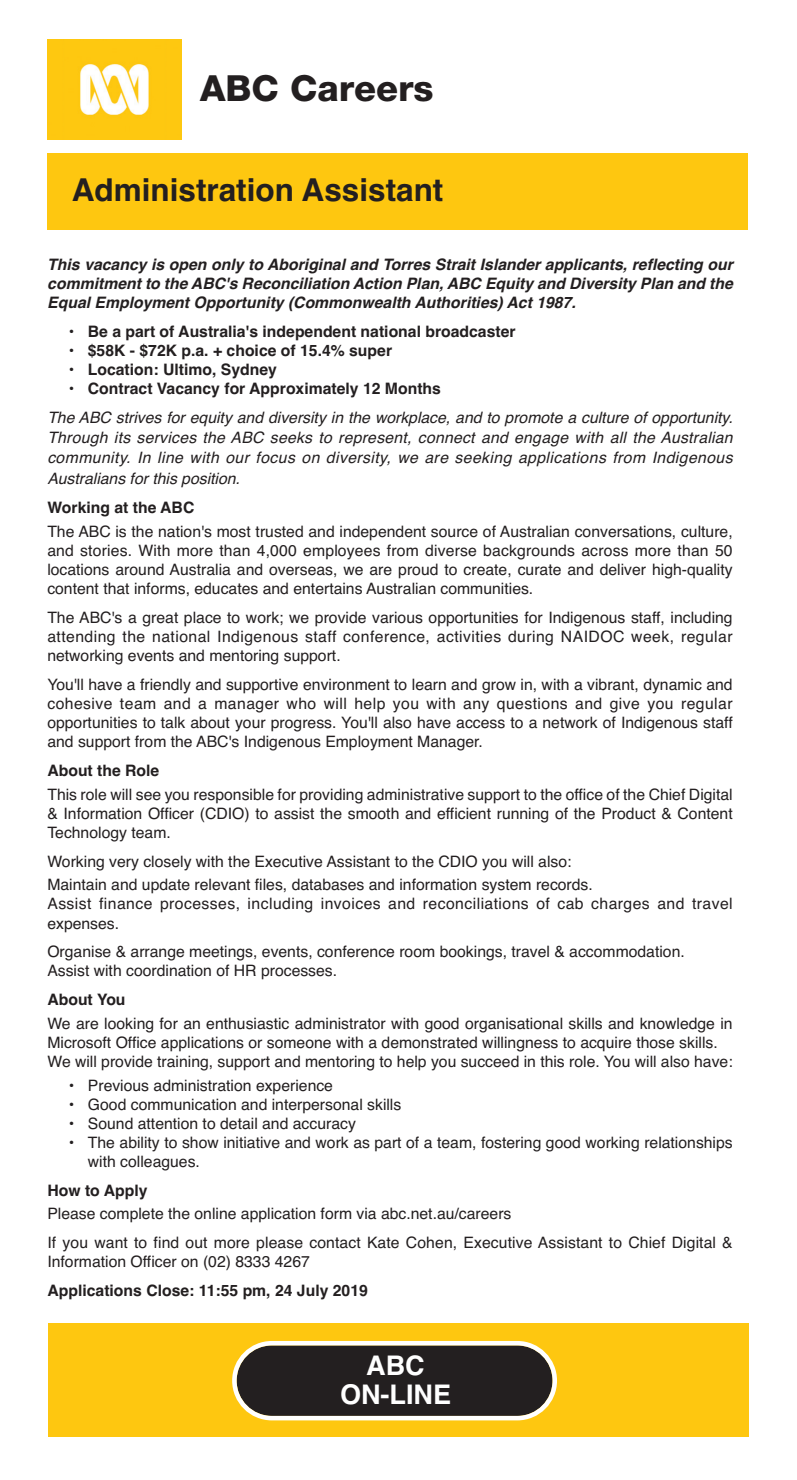
<style>
.page{position:relative;width:797px;height:1480px;background:#fff}
.page>*{position:absolute;margin:0;border:0;box-sizing:border-box;transform-origin:0 0}
.t1{font:800 36px "Helvetica Neue LT Std";color:#231f20}
.t2{font:700 31.5px "Helvetica";color:#231f20}
.t3{font:700 27px/29.2px "Helvetica";color:#fff;text-align:center}
.t4{font:15.75px/19.1px "Helvetica";color:#231f20}
.t5{font:italic 15.75px/20.2px "Helvetica";color:#231f20;text-align:justify}
.t6{font:700 15.75px "Helvetica";color:#231f20}
.t7{font:italic 700 15.75px/19.1px "Helvetica";color:#231f20;text-align:justify}
.t8{font:15.75px/19.1px "Helvetica";letter-spacing:.03em;color:#231f20}
</style>
<div class="page">
<div style="left:48px;top:1323px;width:701px;height:113px;background:#fec710"></div>
<svg style="left:232px;top:1341px;width:325px;height:79px;background:#4a433a"></svg>
<div style="left:47px;top:153px;width:701px;height:76px;background:#fec710"></div>
<img style="left:48px;top:39px;width:134px;height:101px">
<h1 class="t1" style="left:200px;top:68px;width:235px">ABC Careers</h1>
<h2 class="t2" style="left:72px;top:178px;width:373px">Administration Assistant</h2>
<p class="t7" style="left:47px;top:256px;width:687px">This vacancy is open only to Aboriginal and Torres Strait Islander applicants, reflecting our commitment to the ABC's Reconciliation Action Plan, ABC Equity and Diversity Plan and the Equal Employment Opportunity (Commonwealth Authorities) Act 1987.</p>
<p class="t6" style="left:69px;top:325px;width:448px">• Be a part of Australia's independent national broadcaster</p>
<p class="t6" style="left:69px;top:344px;width:325px">• $58K - $72K p.a. + choice of 15.4% super</p>
<p class="t6" style="left:69px;top:364px;width:210px">• Location: Ultimo, Sydney</p>
<p class="t6" style="left:69px;top:383px;width:374px">• Contract Vacancy for Approximately 12 Months</p>
<p class="t5" style="left:47px;top:409px;width:687px">The ABC strives for equity and diversity in the workplace, and to promote a culture of opportunity.<br>Through its services the ABC seeks to represent, connect and engage with all the Australian community. In line with our focus on diversity, we are seeking applications from Indigenous Australians for this position.</p>
<p class="t6" style="left:47px;top:502px;width:149px">Working at the ABC</p>
<p class="t4" style="left:47px;top:523px;width:687px;text-align:justify">The ABC is the nation's most trusted and independent source of Australian conversations, culture, and stories. With more than 4,000 employees from diverse backgrounds across more than 50 locations around Australia and overseas, we are proud to create, curate and deliver high-quality content that informs, educates and entertains Australian communities.</p>
<p class="t4" style="left:47px;top:609px;width:687px;text-align:justify">The ABC's a great place to work; we provide various opportunities for Indigenous staff, including attending the national Indigenous staff conference, activities during NAIDOC week, regular networking events and mentoring support.</p>
<p class="t4" style="left:47px;top:676px;width:687px;text-align:justify">You'll have a friendly and supportive environment to learn and grow in, with a vibrant, dynamic and cohesive team and a manager who will help you with any questions and give you regular opportunities to talk about your progress. You'll also have access to a network of Indigenous staff and support from the ABC's Indigenous Employment Manager.</p>
<p class="t6" style="left:47px;top:765px;width:113px">About the Role</p>
<p class="t4" style="left:47px;top:786px;width:687px;text-align:justify">This role will see you responsible for providing administrative support to the office of the Chief Digital &amp; Information Officer (CDIO) to assist the smooth and efficient running of the Product &amp; Content Technology team.</p>
<p class="t4" style="left:47px;top:851px;width:547px;line-height:23.6px">Working very closely with the Executive Assistant to the CDIO you will also:<br>Maintain and update relevant files, databases and information system records.</p>
<p class="t8" style="left:47px;top:896px;width:687px">Assist finance processes, including invoices and reconciliations of cab charges and travel expenses.</p>
<p class="t4" style="left:47px;top:944px;width:639px">Organise &amp; arrange meetings, events, conference room bookings, travel &amp; accommodation.<br>Assist with coordination of HR processes.</p>
<p class="t6" style="left:47px;top:994px;width:80px">About You</p>
<p class="t4" style="left:47px;top:1015px;width:687px">We are looking for an enthusiastic administrator with good organisational skills and knowledge in<br>Microsoft Office applications or someone with a demonstrated willingness to acquire those skills.<br>We will provide training, support and mentoring to help you succeed in this role. You will also have:</p>
<p class="t4" style="left:69px;top:1077px;width:266px">• Previous administration experience</p>
<p class="t4" style="left:69px;top:1096px;width:334px">• Good communication and interpersonal skills</p>
<p class="t4" style="left:69px;top:1115px;width:289px">• Sound attention to detail and accuracy</p>
<p class="t4" style="left:88px;top:1134px;width:646px;text-indent:-19px">• The ability to show initiative and work as part of a team, fostering good working relationships with colleagues.</p>
<p class="t6" style="left:47px;top:1184px;width:102px">How to Apply</p>
<p class="t4" style="left:47px;top:1201px;width:687px;line-height:28.6px">Please complete the online application form via abc.net.au/careers<br>If you want to find out more please contact Kate Cohen, Executive Assistant to Chief Digital &amp;</p>
<p class="t4" style="left:47px;top:1253px;width:264px">Information Officer on (02) 8333 4267</p>
<p class="t6" style="left:47px;top:1284px;width:322px">Applications Close: 11:55 pm, 24 July 2019</p>
<h3 class="t3" style="left:340px;top:1353px;width:112px">ABC<br>ON-LINE</h3>
</div>
